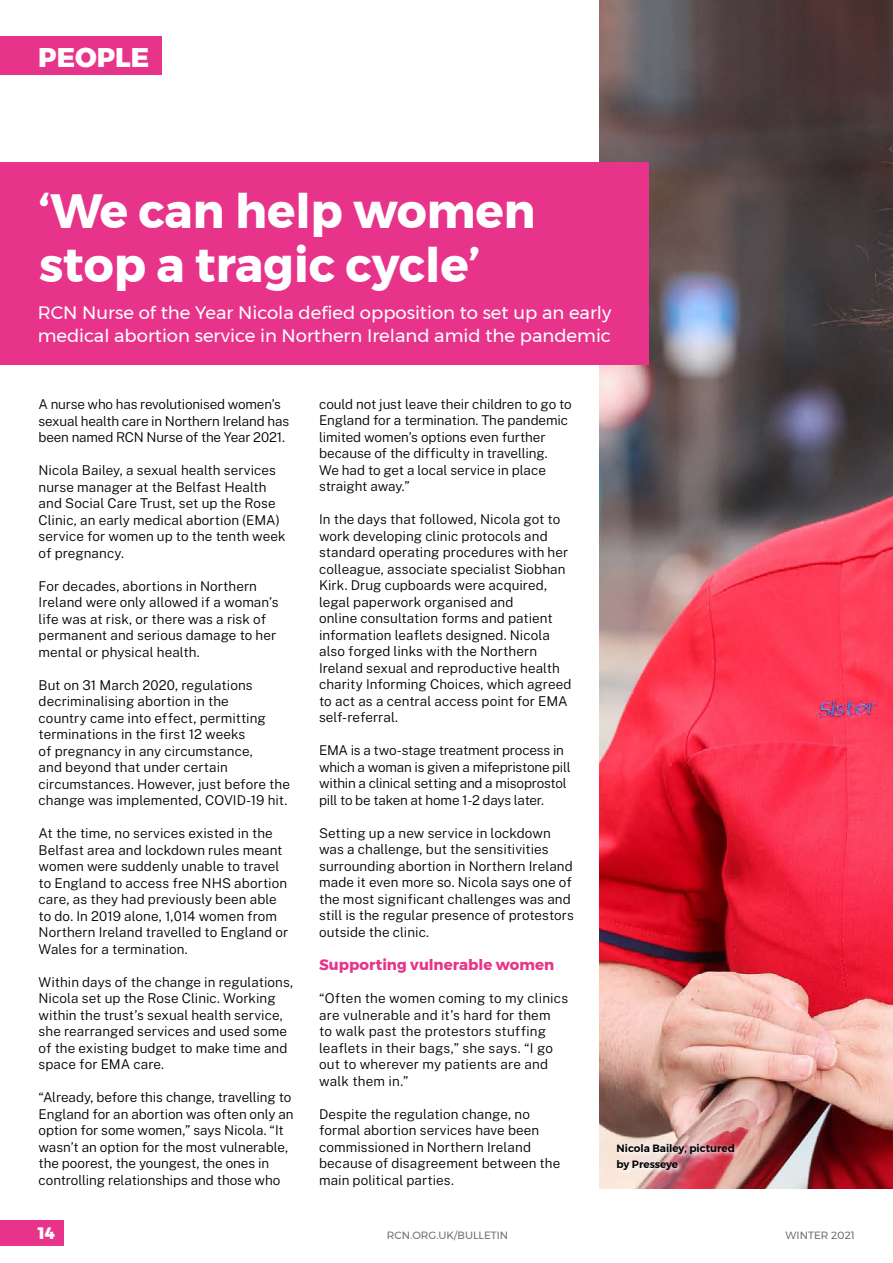
<style>
.page{position:relative;width:893px;height:1263px;background:#fff}
.page>*{position:absolute;margin:0;border:0;box-sizing:border-box;transform-origin:0 0}
.t1{font:700 48px/54px "Montserrat";color:#fff}
.t2{font:800 27px "Montserrat";color:#fff}
.t3{font:18px/22.5px "Montserrat";color:#fff}
.t4{font:800 16.5px "Montserrat";color:#fff}
.t5{font:700 15px "Montserrat";color:#e7348a}
.t6{font:300 13.5px/16.5px "Public Sans";color:#000}
.t7{font:300 13.5px/16.5px "Public Sans";letter-spacing:-.02em;color:#000}
.t8{font:600 10.5px/16.5px "Montserrat";color:#000}
.t9{font:10.5px "Montserrat";color:#706f6f}
</style>
<div class="page">
<img style="left:600px;top:0;width:293px;height:1188px">
<div style="left:0;top:162px;width:648px;height:202px;background:#e7348a"></div>
<svg style="left:615px;top:1141px;width:124px;height:35px;background:#e2a4a7"></svg>
<div style="left:0;top:37px;width:162px;height:38px;background:#e7348a"></div>
<div style="left:0;top:1220px;width:64px;height:25px;background:#e7348a"></div>
<h2 class="t2" style="left:38px;top:35px;width:112px">PEOPLE</h2>
<h1 class="t1" style="left:39px;top:184px;width:498px">‘We can help women stop a tragic cycle’</h1>
<h3 class="t3" style="left:38px;top:301px;width:575px">RCN Nurse of the Year Nicola defied opposition to set up an early medical abortion service in Northern Ireland amid the pandemic</h3>
<p class="t6" style="left:39px;top:395px;width:252px">A nurse who has revolutionised women’s sexual health care in Northern Ireland has been named RCN Nurse of the Year 2021.</p>
<p class="t6" style="left:39px;top:461px;width:249px">Nicola Bailey, a sexual health services nurse manager at the Belfast Health and Social Care Trust, set up the Rose Clinic, an early medical abortion (EMA) service for women up to the tenth week of pregnancy.</p>
<p class="t6" style="left:39px;top:577px;width:242px">For decades, abortions in Northern Ireland were only allowed if a woman’s life was at risk, or there was a risk of permanent and serious damage to her mental or physical health.</p>
<p class="t6" style="left:39px;top:676px;width:253px">But on 31 March 2020, regulations decriminalising abortion in the<br>country came into effect, permitting terminations in the first 12 weeks<br>of pregnancy in any circumstance,<br>and beyond that under certain circumstances. However, just before the change was implemented, COVID-19 hit.</p>
<p class="t6" style="left:39px;top:824px;width:251px">At the time, no services existed in the Belfast area and lockdown rules meant women were suddenly unable to travel to England to access free NHS abortion care, as they had previously been able to do. In 2019 alone, 1,014 women from Northern Ireland travelled to England or Wales for a termination.</p>
<p class="t6" style="left:39px;top:973px;width:256px">Within days of the change in regulations, Nicola set up the Rose Clinic. Working within the trust’s sexual health service, she rearranged services and used some of the existing budget to make time and space for EMA care.</p>
<p class="t6" style="left:39px;top:1088px;width:256px">“Already, before this change, travelling to England for an abortion was often only an option for some women,” says Nicola. “It wasn’t an option for the most vulnerable, the poorest, the youngest, the ones in controlling relationships and those who</p>
<p class="t4" style="left:38px;top:1219px;width:18px">14</p>
<p class="t6" style="left:319px;top:395px;width:254px">could not just leave their children to go to England for a termination. The pandemic limited women’s options even further because of the difficulty in travelling.<br>We had to get a local service in place straight away.”</p>
<p class="t6" style="left:319px;top:510px;width:254px">In the days that followed, Nicola got to work developing clinic protocols and standard operating procedures with her colleague, associate specialist Siobhan Kirk. Drug cupboards were acquired, legal paperwork organised and<br>online consultation forms and patient information leaflets designed. Nicola also forged links with the Northern Ireland sexual and reproductive health charity Informing Choices, which agreed to act as a central access point for EMA self-referral.</p>
<p class="t7" style="left:319px;top:741px;width:253px">EMA is a two-stage treatment process in which a woman is given a mifepristone pill within a clinical setting and a misoprostol pill to be taken at home 1-2 days later.</p>
<p class="t6" style="left:319px;top:824px;width:256px">Setting up a new service in lockdown was a challenge, but the sensitivities surrounding abortion in Northern Ireland made it even more so. Nicola says one of the most significant challenges was and still is the regular presence of protestors outside the clinic.</p>
<p class="t5" style="left:319px;top:953px;width:237px">Supporting vulnerable women</p>
<p class="t6" style="left:319px;top:989px;width:251px">“Often the women coming to my clinics are vulnerable and it’s hard for them<br>to walk past the protestors stuffing leaflets in their bags,” she says. “I go out to wherever my patients are and walk them in.”</p>
<p class="t6" style="left:319px;top:1105px;width:243px">Despite the regulation change, no formal abortion services have been commissioned in Northern Ireland because of disagreement between the main political parties.</p>
<p class="t8" style="left:616px;top:1140px;width:120px">Nicola Bailey, pictured by Presseye</p>
<p class="t9" style="left:387px;top:1227px;width:123px">RCN.ORG.UK/BULLETIN</p>
<p class="t9" style="left:786px;top:1227px;width:71px">WINTER 2021</p>
</div>
